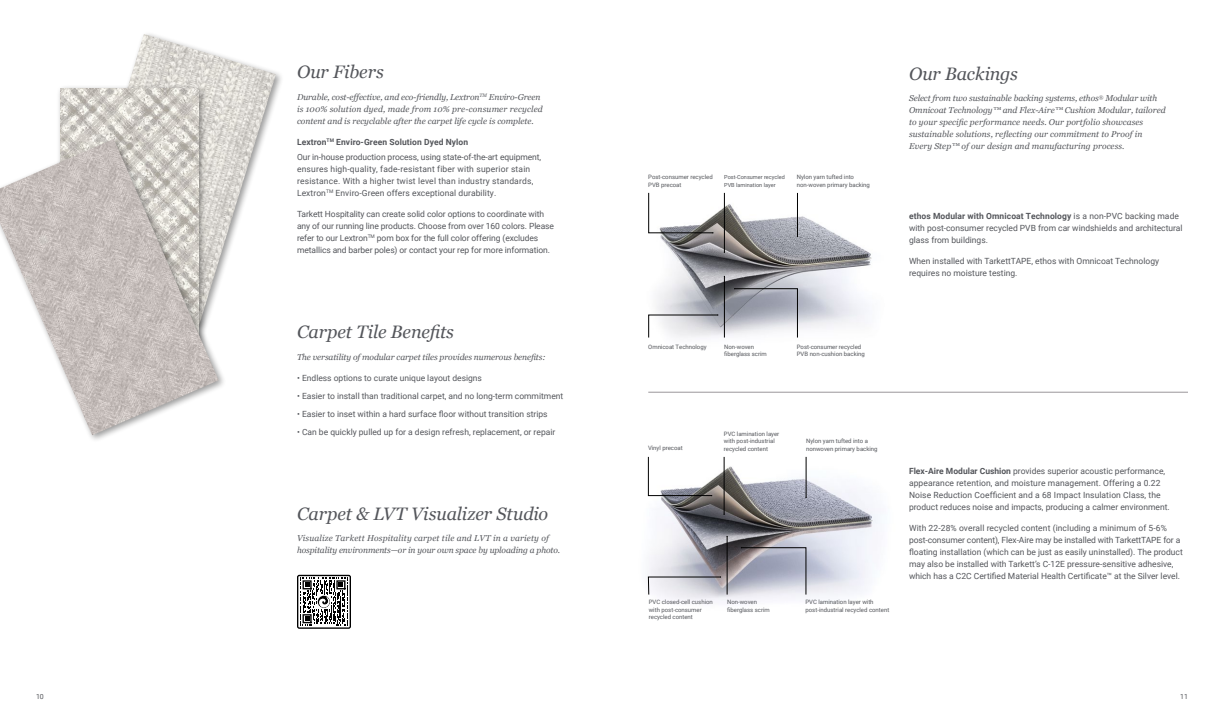
<style>
.page{position:relative;width:1224px;height:720px;background:#fff}
.page>*{position:absolute;margin:0;border:0;box-sizing:border-box;transform-origin:0 0}
.t1{font:italic 18px "Georgia";letter-spacing:-.005em;color:#54565b}
.t2{font:8.5px/12px "Roboto";color:#54565b}
.t3{font:italic 8.5px/12px "Georgia";color:#54565b}
.t4{font:8.5px/12px "Roboto";letter-spacing:.02em;color:#54565b}
.t5{font:7px "Roboto";color:#54565b}
.t6{font:6px/7.2px "Roboto";color:#54565b}
.t7{font:5.6px/8px "Roboto";color:#54565b}
.s1{font-weight:700}
</style>
<div class="page">
<img style="left:647px;top:456px;width:231px;height:145px">
<img style="left:648px;top:192px;width:224px;height:146px">
<svg style="left:648px;top:457px;width:64px;height:39px"></svg>
<hr style="left:724px;top:457px;width:1px;height:57px;background:#000">
<hr style="left:806px;top:457px;width:1px;height:41px;background:#000">
<svg style="left:648px;top:576px;width:73px;height:19px"></svg>
<hr style="left:727px;top:536px;width:1px;height:59px;background:#000">
<svg style="left:741px;top:547px;width:65px;height:48px;background:#afb1bf"></svg>
<svg style="left:648px;top:193px;width:66px;height:40px"></svg>
<hr style="left:724px;top:193px;width:1px;height:59px;background:#000">
<hr style="left:797px;top:193px;width:1px;height:44px;background:#000">
<svg style="left:648px;top:314px;width:70px;height:24px"></svg>
<hr style="left:724px;top:276px;width:1px;height:62px;background:#000">
<svg style="left:734px;top:288px;width:64px;height:50px"></svg>
<hr style="left:648px;top:392px;width:540px;height:1px;background:#9a969a">
<img style="left:128px;top:34px;width:148px;height:223px">
<div style="left:56px;top:85px;width:151px;height:275px;background:#000;opacity:.4"></div>
<img style="left:61px;top:88px;width:138px;height:48px">
<div style="left:0;top:136px;width:227px;height:307px;background:#000;opacity:.4"></div>
<img style="left:0;top:139px;width:219px;height:296px">
<svg style="left:297px;top:575px;width:54px;height:54px"></svg>
<h1 class="t1" style="left:297px;top:59px;width:88px">Our Fibers</h1>
<p class="t3" style="left:297px;top:91px;width:247px">Durable, cost-effective, and eco-friendly, Lextron<sup>TM</sup> Enviro-Green is 100% solution dyed, made from 10% pre-consumer recycled content and is recyclable after the carpet life cycle is complete.</p>
<p class="t2" style="left:297px;top:134px;width:246px;line-height:15px"><span class="s1">Lextron</span><sup>TM</sup> <span class="s1">Enviro-Green Solution Dyed Nylon<br></span>Our in-house production process, using state-of-the-art equipment,</p>
<p class="t4" style="left:297px;top:163px;width:238px">ensures high-quality, fade-resistant fiber with superior stain resistance. With a higher twist level than industry standards,<br>Lextron<sup>TM</sup> Enviro-Green offers exceptional durability.</p>
<p class="t2" style="left:297px;top:208px;width:259px">Tarkett Hospitality can create solid color options to coordinate with any of our running line products. Choose from over 160 colors. Please refer to our Lextron<sup>TM</sup> pom box for the full color offering (excludes metallics and barber poles) or contact your rep for more information.</p>
<h1 class="t1" style="left:297px;top:319px;width:158px">Carpet Tile Benefits</h1>
<p class="t3" style="left:297px;top:351px;width:250px">The versatility of modular carpet tiles provides numerous benefits:</p>
<p class="t2" style="left:297px;top:372px;width:186px">• Endless options to curate unique layout designs</p>
<p class="t2" style="left:297px;top:390px;width:268px">• Easier to install than traditional carpet, and no long-term commitment</p>
<p class="t2" style="left:297px;top:408px;width:252px">• Easier to inset within a hard surface floor without transition strips</p>
<p class="t2" style="left:297px;top:426px;width:260px">• Can be quickly pulled up for a design refresh, replacement, or repair</p>
<h1 class="t1" style="left:297px;top:500px;width:253px">Carpet &amp; LVT Visualizer Studio</h1>
<p class="t3" style="left:297px;top:531px;width:265px">Visualize Tarkett Hospitality carpet tile and LVT in a variety of hospitality environments—or in your own space by uploading a photo.</p>
<p class="t6" style="left:648px;top:173px;width:66px">Post-consumer recycled<br>PVB precoat</p>
<p class="t7" style="left:724px;top:173px;width:62px">Post-Consumer recycled<br>PVB lamination layer</p>
<p class="t6" style="left:797px;top:173px;width:75px">Nylon yarn tufted into non-woven primary backing</p>
<p class="t6" style="left:648px;top:343px;width:60px">Omnicoat Technology</p>
<p class="t6" style="left:724px;top:343px;width:44px">Non-woven fiberglass scrim</p>
<p class="t6" style="left:797px;top:343px;width:69px">Post-consumer recycled<br>PVB non-cushion backing</p>
<h1 class="t1" style="left:909px;top:60px;width:110px">Our Backings</h1>
<p class="t3" style="left:909px;top:92px;width:258px">Select from two sustainable backing systems, ethos<sup>®</sup> Modular with Omnicoat Technology™ and Flex-Aire™ Cushion Modular, tailored to your specific performance needs. Our portfolio showcases sustainable solutions, reflecting our commitment to Proof in Every Step™ of our design and manufacturing process.</p>
<p class="t2" style="left:909px;top:210px;width:275px"><span class="s1">ethos Modular with Omnicoat Technology</span> is a non-PVC backing made with post-consumer recycled PVB from car windshields and architectural glass from buildings.</p>
<p class="t2" style="left:909px;top:255px;width:252px">When installed with TarkettTAPE, ethos with Omnicoat Technology requires no moisture testing.</p>
<p class="t6" style="left:648px;top:445px;width:36px">Vinyl precoat</p>
<p class="t6" style="left:724px;top:430px;width:57px">PVC lamination layer with post-industrial recycled content</p>
<p class="t6" style="left:649px;top:598px;width:66px">PVC closed-cell cushion with post-consumer recycled content</p>
<p class="t6" style="left:727px;top:598px;width:44px">Non-woven fiberglass scrim</p>
<p class="t6" style="left:806px;top:437px;width:73px">Nylon yarn tufted into a nonwoven primary backing</p>
<p class="t6" style="left:806px;top:598px;width:85px">PVC lamination layer with post-industrial recycled content</p>
<p class="t2" style="left:909px;top:464px;width:262px"><span class="s1">Flex-Aire Modular Cushion</span> provides superior acoustic performance, appearance retention, and moisture management. Offering a 0.22<br>Noise Reduction Coefficient and a 68 Impact Insulation Class, the product reduces noise and impacts, producing a calmer environment.</p>
<p class="t2" style="left:909px;top:521px;width:275px">With 22-28% overall recycled content (including a minimum of 5-6% post-consumer content), Flex-Aire may be installed with TarkettTAPE for a floating installation (which can be just as easily uninstalled). The product may also be installed with Tarkett’s C-12E pressure-sensitive adhesive, which has a C2C Certified Material Health Certificate™ at the Silver level.</p>
<p class="t5" style="left:36px;top:692px;width:9px">10</p>
<p class="t5" style="left:1180px;top:692px;width:9px">11</p>
</div>
